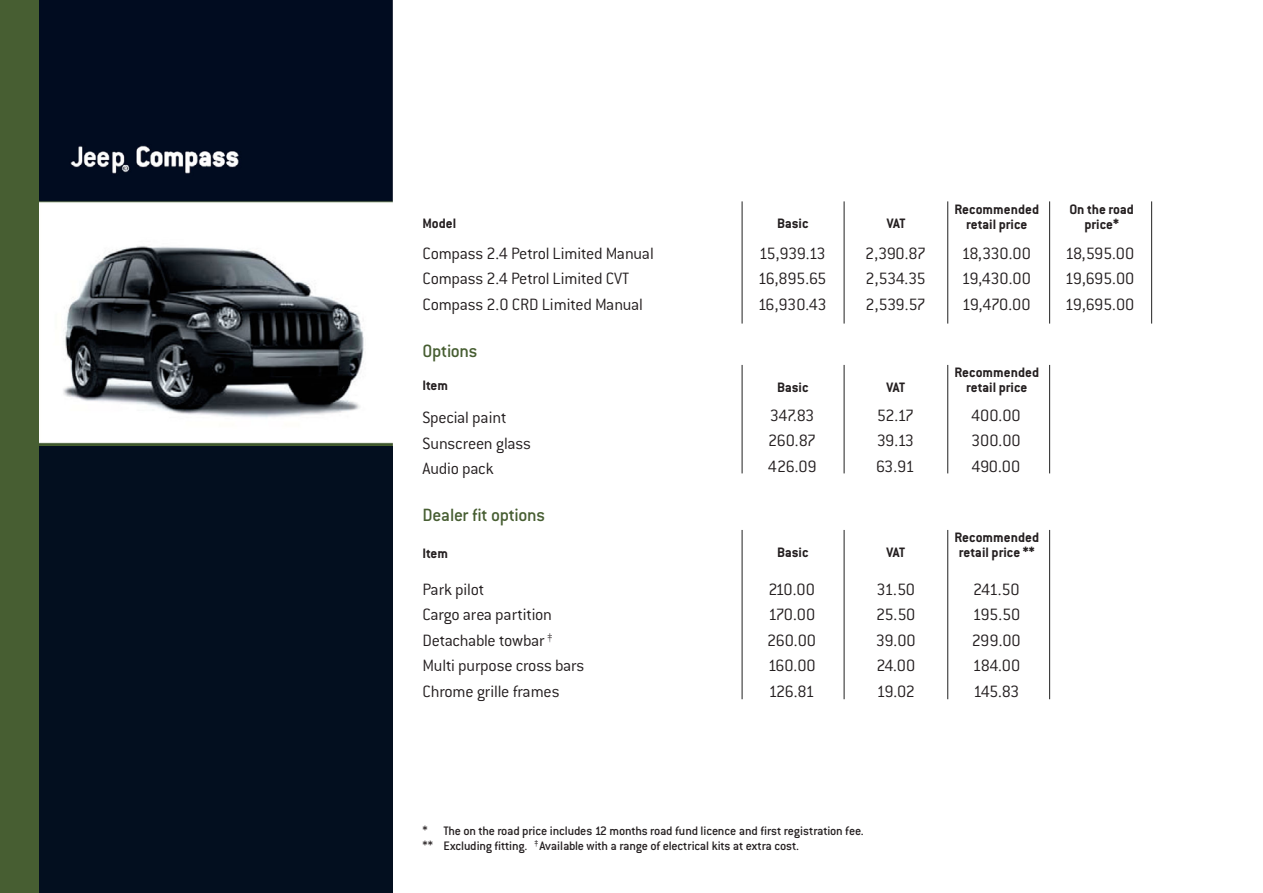
<style>
.page{position:relative;width:1263px;height:893px;background:#fff}
.page>*{position:absolute;margin:0;border:0;box-sizing:border-box;transform-origin:0 0}
.t1{font:500 19.5px "Conduit ITC";letter-spacing:-.015em;color:#475e32}
.t2{font:300 18px/25.5px "Conduit ITC";letter-spacing:-.015em;color:#241f20;text-align:justify}
.t3{font:700 15px/15px "Conduit ITC";color:#241f20;text-align:center}
.t4{font:500 13.5px/15px "Conduit ITC";letter-spacing:-.01em;color:#241f20}
</style>
<div class="page">
<img style="left:38px;top:0;width:355px;height:446px">
<div style="left:38px;top:446px;width:355px;height:447px;background:#030f1f"></div>
<div style="left:0;top:0;width:38px;height:893px;background:#475e32"></div>
<hr style="left:742px;top:201px;width:1px;height:123px;background:#212121">
<hr style="left:844px;top:201px;width:1px;height:123px;background:#212121">
<hr style="left:947px;top:201px;width:1px;height:123px;background:#212121">
<hr style="left:1049px;top:201px;width:1px;height:123px;background:#212121">
<hr style="left:1151px;top:201px;width:1px;height:123px;background:#212121">
<hr style="left:742px;top:365px;width:1px;height:108px;background:#212121">
<hr style="left:844px;top:365px;width:1px;height:108px;background:#212121">
<hr style="left:947px;top:365px;width:1px;height:108px;background:#212121">
<hr style="left:1049px;top:365px;width:1px;height:108px;background:#212121">
<hr style="left:742px;top:530px;width:1px;height:169px;background:#212121">
<hr style="left:844px;top:530px;width:1px;height:169px;background:#212121">
<hr style="left:947px;top:530px;width:1px;height:169px;background:#212121">
<hr style="left:1049px;top:530px;width:1px;height:169px;background:#212121">
<p class="t3" style="left:423px;top:216px;width:35px">Model</p>
<p class="t3" style="left:777px;top:216px;width:33px">Basic</p>
<p class="t3" style="left:887px;top:216px;width:20px">VAT</p>
<p class="t2" style="left:423px;top:241px;width:233px;text-align:left">Compass 2.4 Petrol Limited Manual<br>Compass 2.4 Petrol Limited CVT<br>Compass 2.0 CRD Limited Manual</p>
<p class="t2" style="left:865px;top:241px;width:62px">2,390.87<br>2,534.35<br>2,539.57</p>
<p class="t2" style="left:758px;top:241px;width:70px">15,939.13<br>16,895.65<br>16,930.43</p>
<p class="t1" style="left:423px;top:340px;width:56px">Options</p>
<p class="t3" style="left:423px;top:378px;width:27px">Item</p>
<p class="t2" style="left:423px;top:405px;width:110px;text-align:left">Special paint<br>Sunscreen glass<br>Audio pack</p>
<p class="t1" style="left:423px;top:504px;width:124px">Dealer fit options</p>
<p class="t3" style="left:423px;top:546px;width:27px">Item</p>
<p class="t2" style="left:423px;top:576px;width:163px;text-align:left">Park pilot<br>Cargo area partition<br>Detachable towbar <sup>‡<br></sup>Multi purpose cross bars<br>Chrome grille frames</p>
<p class="t3" style="left:777px;top:379px;width:33px">Basic</p>
<p class="t3" style="left:887px;top:379px;width:20px">VAT</p>
<p class="t2" style="left:768px;top:403px;width:50px">347.83<br>260.87<br>426.09</p>
<p class="t2" style="left:876px;top:403px;width:40px">52.17<br>39.13<br>63.91</p>
<p class="t3" style="left:777px;top:544px;width:33px">Basic</p>
<p class="t3" style="left:887px;top:544px;width:20px">VAT</p>
<p class="t2" style="left:767px;top:576px;width:50px">210.00<br>170.00<br>260.00<br>160.00<br>126.81</p>
<p class="t2" style="left:876px;top:576px;width:41px">31.50<br>25.50<br>39.00<br>24.00<br>19.02</p>
<p class="t3" style="left:954px;top:201px;width:86px">Recommended retail price</p>
<p class="t2" style="left:961px;top:241px;width:71px">18,330.00<br>19,430.00<br>19,470.00</p>
<p class="t3" style="left:954px;top:365px;width:86px">Recommended retail price</p>
<p class="t2" style="left:971px;top:403px;width:51px">400.00<br>300.00<br>490.00</p>
<p class="t3" style="left:954px;top:530px;width:86px;text-align:left">Recommended retail price **</p>
<p class="t2" style="left:972px;top:576px;width:50px">241.50<br>195.50<br>299.00<br>184.00<br>145.83</p>
<p class="t3" style="left:1069px;top:201px;width:66px">On the road price*</p>
<p class="t2" style="left:1065px;top:241px;width:71px">18,595.00<br>19,695.00<br>19,695.00</p>
<p class="t4" style="left:423px;top:823px;width:443px">* The on the road price includes 12 months road fund licence and first registration fee. ** Excluding fitting. <sup>‡</sup> Available with a range of electrical kits at extra cost.</p>
</div>
